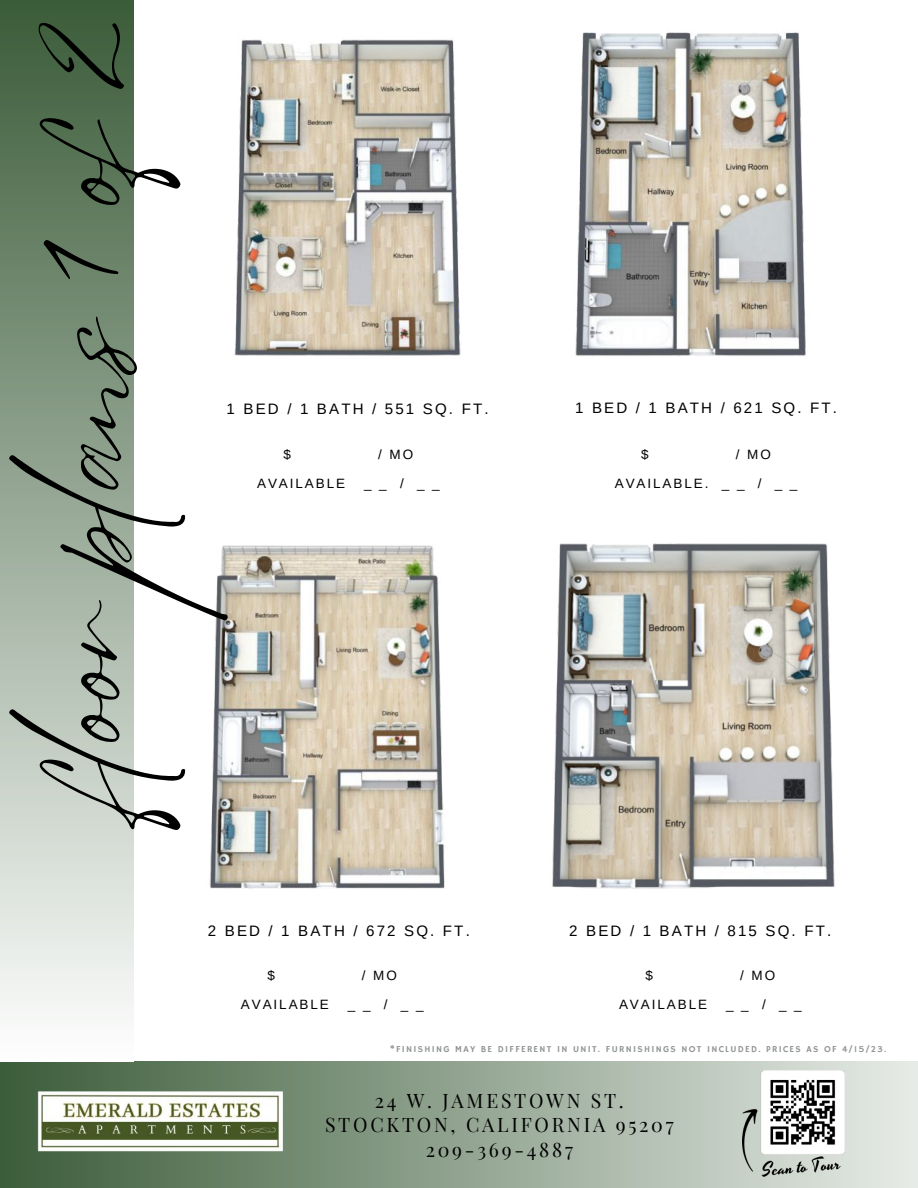
<style>
.page{position:relative;width:918px;height:1188px;background:#fff}
.page>*{position:absolute;margin:0;border:0;box-sizing:border-box;transform-origin:0 0}
.t1{font:124.8px "Eyesome Script";color:#000}
.t2{font:19.5px/24.8px "Playfair Display";letter-spacing:.14em;color:#000;text-align:center}
.t3{font:15.15px "Arimo";letter-spacing:.145em;color:#000}
.t4{font:13.5px/29.2px "Arimo";letter-spacing:.145em;color:#000}
.t5{font:9.15px "Hammersmith One";letter-spacing:.145em;color:#8a908e}
</style>
<div class="page">
<svg style="left:0;top:1061px;width:918px;height:127px;background:#a3b2a2"></svg>
<div style="left:0;top:0;width:133px;height:1061px;background:linear-gradient(to bottom,#3b5c39,#fefefe)"></div>
<img style="left:15px;top:968px;width:287px;height:220px">
<img style="left:742px;top:1070px;width:103px;height:118px">
<img style="left:234px;top:39px;width:227px;height:317px">
<img style="left:209px;top:545px;width:236px;height:344px">
<img style="left:575px;top:32px;width:231px;height:324px">
<img style="left:552px;top:543px;width:283px;height:346px">
<h1 class="t1" style="left:2px;top:802px;width:789px;rotate:-90deg">floor plans 1 of 2</h1>
<p class="t3" style="left:227px;top:400px;width:263px">1 BED / 1 BATH / 551 SQ. FT.</p>
<p class="t4" style="left:284px;top:439px;width:9px">$</p>
<p class="t4" style="left:378px;top:439px;width:36px">/ MO</p>
<p class="t4" style="left:257px;top:469px;width:90px">AVAILABLE</p>
<p class="t4" style="left:364px;top:469px;width:77px">__ / __</p>
<p class="t3" style="left:208px;top:922px;width:263px">2 BED / 1 BATH / 672 SQ. FT.</p>
<p class="t4" style="left:267px;top:961px;width:9px">$</p>
<p class="t4" style="left:362px;top:961px;width:36px">/ MO</p>
<p class="t4" style="left:241px;top:990px;width:90px">AVAILABLE</p>
<p class="t4" style="left:348px;top:990px;width:77px">__ / __</p>
<p class="t3" style="left:575px;top:399px;width:263px">1 BED / 1 BATH / 621 SQ. FT.</p>
<p class="t4" style="left:641px;top:439px;width:9px">$</p>
<p class="t4" style="left:615px;top:439px;width:184px;text-indent:121px">/ MO<br>AVAILABLE. _ _ / _ _</p>
<p class="t3" style="left:569px;top:922px;width:263px">2 BED / 1 BATH / 815 SQ. FT.</p>
<p class="t4" style="left:646px;top:961px;width:9px">$</p>
<p class="t4" style="left:740px;top:961px;width:36px">/ MO</p>
<p class="t4" style="left:619px;top:990px;width:90px">AVAILABLE</p>
<p class="t4" style="left:726px;top:990px;width:77px">__ / __</p>
<p class="t5" style="left:389px;top:1044px;width:498px">*FINISHING MAY BE DIFFERENT IN UNIT. FURNISHINGS NOT INCLUDED. PRICES AS OF 4/15/23.</p>
<p class="t2" style="left:325px;top:1087px;width:350px">24 W. JAMESTOWN ST.<br>STOCKTON, CALIFORNIA 95207<br>209-369-4887</p>
</div>
